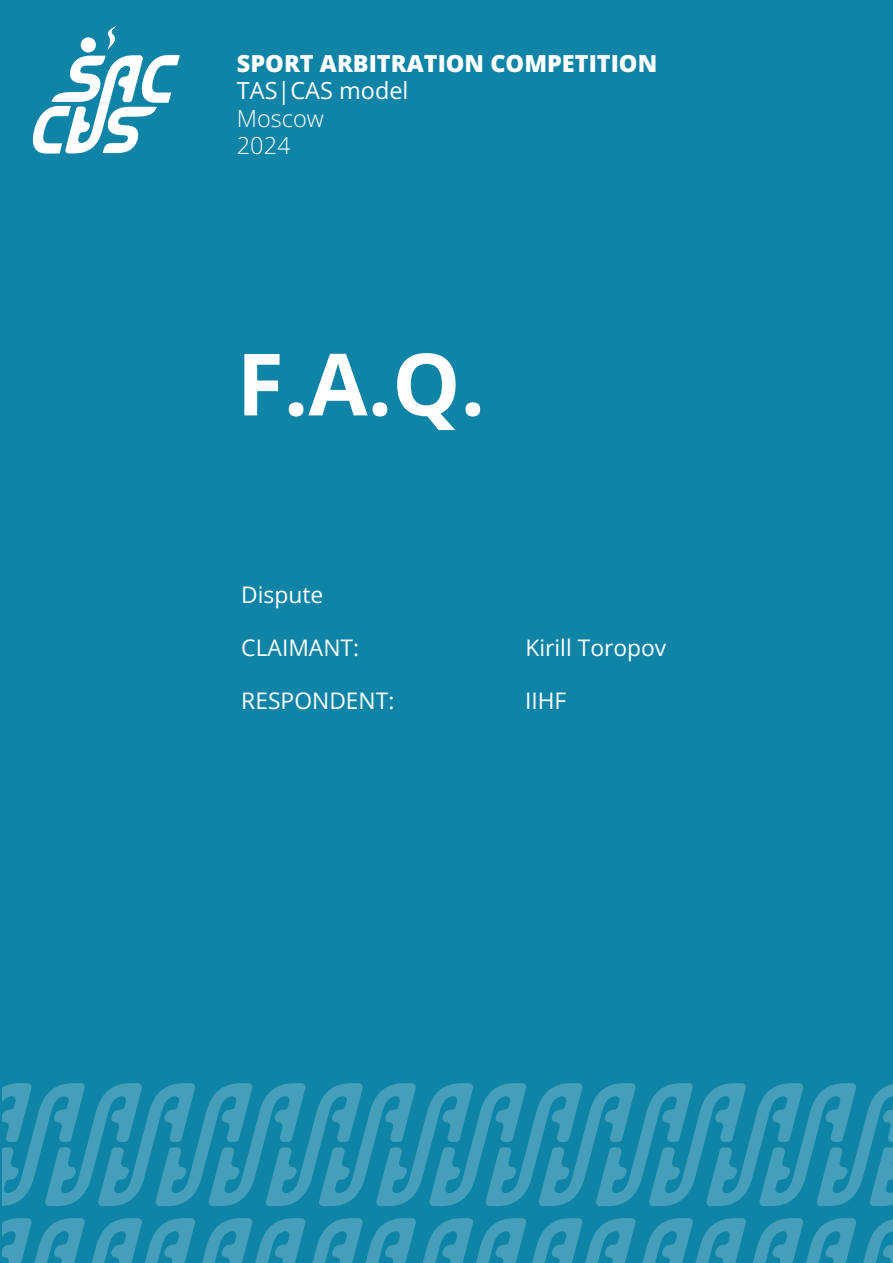
<style>
.page{position:relative;width:893px;height:1263px;background:#0f84a7}
.page>*{position:absolute;margin:0;border:0;box-sizing:border-box;transform-origin:0 0}
.t1{font:85.95px "Open Sans";color:#fff}
.t2{font:23.55px/27.3px "Open Sans";color:#fff}
.t3{font:22.8px "Open Sans";color:#fff}
</style>
<div class="page">
<svg style="left:32px;top:25px;width:148px;height:129px"></svg>
<svg style="left:2px;top:1083px;width:891px;height:123px"></svg>
<svg style="left:2px;top:1218px;width:891px;height:45px"></svg>
<p class="t2" style="left:237px;top:49px;width:422px">SPORT ARBITRATION COMPETITION<br>TAS|CAS model<br>Moscow<br>2024</p>
<h1 class="t1" style="left:237px;top:325px;width:250px">F.A.Q.</h1>
<p class="t3" style="left:241px;top:579px;width:84px">Dispute</p>
<p class="t3" style="left:241px;top:632px;width:119px">CLAIMANT:</p>
<p class="t3" style="left:525px;top:632px;width:142px">Kirill Toropov</p>
<p class="t3" style="left:241px;top:685px;width:155px">RESPONDENT:</p>
<p class="t3" style="left:525px;top:685px;width:43px">IIHF</p>
</div>
